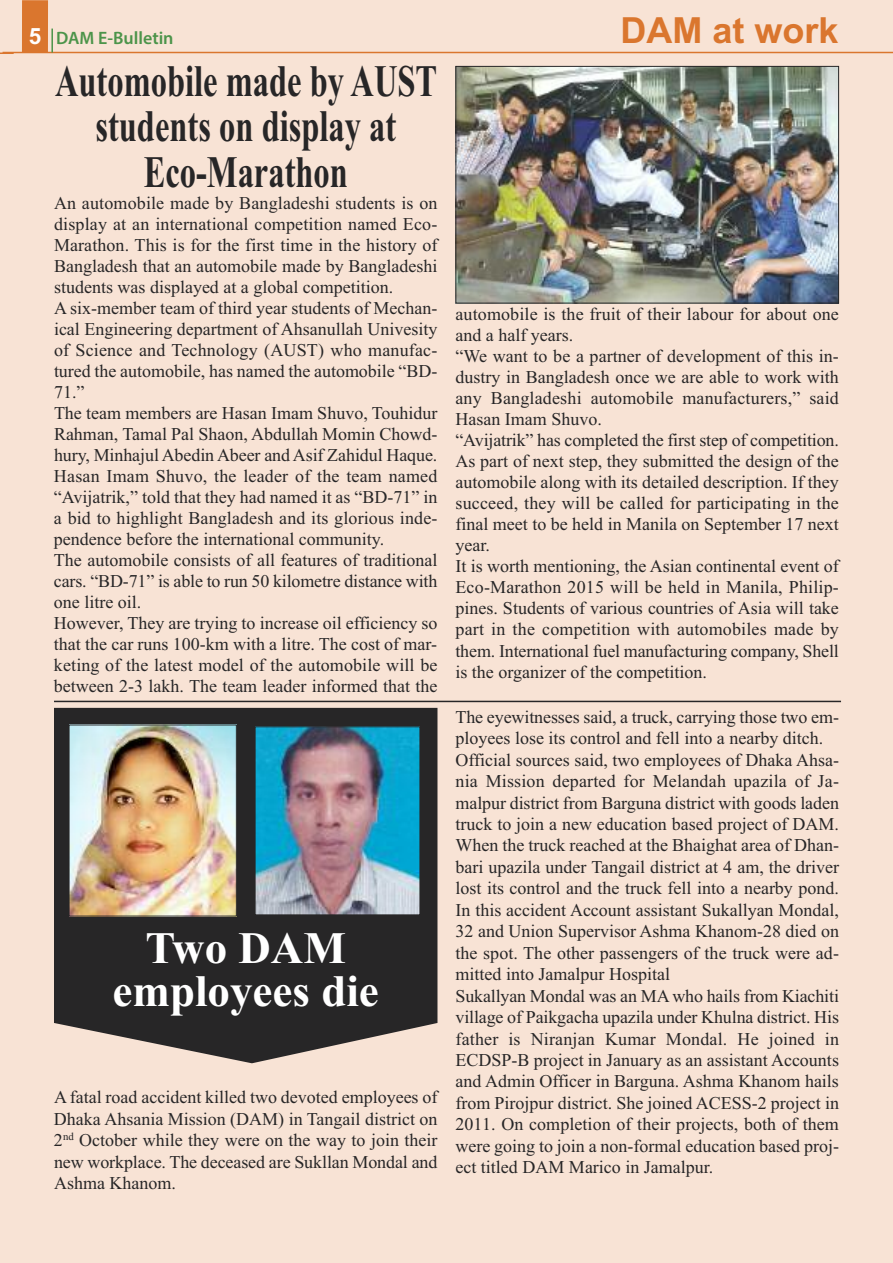
<style>
.page{position:relative;width:893px;height:1263px;background:#f8e3d5}
.page>*{position:absolute;margin:0;border:0;box-sizing:border-box;transform-origin:0 0}
.t1{font:700 45px/45px "Times New Roman";color:#272627;text-align:center;scale:.72 1}
.t2{font:700 45px/43.5px "Times New Roman";color:#fff;text-align:center}
.t3{font:700 36px "Arial";color:#da762e}
.t4{font:18px/21px "Times New Roman";color:#272627}
.t5{font:600 18px "Myriad Pro";color:#4c944a}
.s1{font-family:"Arial";font-weight:700;font-size:22.5px;color:#fff}
</style>
<div class="page">
<div style="left:22px;top:0;width:26px;height:53px;background:#da762e"></div>
<hr style="left:3px;top:52px;width:890px;height:1px;background:#da762e">
<hr style="left:51px;top:29px;width:2px;height:23px;background:#4c944a">
<hr style="left:54px;top:701px;width:787px;height:1px;background:#272627">
<img style="left:457px;top:68px;width:380px;height:233px">
<div style="left:455px;top:66px;width:384px;height:237px;border:1px solid #272627"></div>
<svg style="left:54px;top:708px;width:383px;height:355px;background:#454343"></svg>
<img style="left:71px;top:727px;width:164px;height:187px">
<img style="left:257px;top:728px;width:161px;height:185px">
<div style="left:255px;top:726px;width:165px;height:189px;border:1px solid #272627"></div>
<svg style="left:0;top:52px;width:14px;height:2px"></svg>
<p class="t5" style="left:29px;top:31px;width:146px"><span class="s1">5</span> DAM E-Bulletin</p>
<h2 class="t3" style="left:620px;top:10px;width:220px">DAM at work</h2>
<h1 class="t1" style="left:55px;top:58px;width:532px">Automobile made by AUST students on display at<br>Eco-Marathon</h1>
<p class="t4" style="left:54px;top:192px;width:385px">An automobile made by Bangladeshi students is on display at an international competition named Eco-Marathon. This is for the first time in the history of Bangladesh that an automobile made by Bangladeshi students was displayed at a global competition.<br>A six-member team of third year students of Mechan&shy;ical Engineering department of Ahsanullah Univesity of Science and Technology (AUST) who manufac&shy;tured the automobile, has named the automobile “BD-71.”<br>The team members are Hasan Imam Shuvo, Touhidur Rahman, Tamal Pal Shaon, Abdullah Momin Chowd&shy;hury, Minhajul Abedin Abeer and Asif Zahidul Haque.<br>Hasan Imam Shuvo, the leader of the team named “Avijatrik,” told that they had named it as “BD-71” in a bid to highlight Bangladesh and its glorious inde&shy;pendence before the international community.<br>The automobile consists of all features of traditional cars. “BD-71” is able to run 50 kilometre distance with one litre oil.<br>However, They are trying to increase oil efficiency so that the car runs 100-km with a litre. The cost of mar&shy;keting of the latest model of the automobile will be between 2-3 lakh. The team leader informed that the</p>
<h1 class="t2" style="left:113px;top:925px;width:268px">Two DAM employees die</h1>
<p class="t4" style="left:54px;top:1086px;width:385px;line-height:21.5px;text-align:justify">A fatal road accident killed two devoted employees of Dhaka Ahsania Mission (DAM) in Tangail district on 2<sup>nd</sup> October while they were on the way to join their new workplace. The deceased are Sukllan Mondal and Ashma Khanom.</p>
<p class="t4" style="left:455px;top:304px;width:385px">automobile is the fruit of their labour for about one and a half years.<br>“We want to be a partner of development of this in&shy;dustry in Bangladesh once we are able to work with any Bangladeshi automobile manufacturers,” said Hasan Imam Shuvo.<br>“Avijatrik” has completed the first step of competition.<br>As part of next step, they submitted the design of the automobile along with its detailed description. If they succeed, they will be called for participating in the final meet to be held in Manila on September 17 next year.<br>It is worth mentioning, the Asian continental event of Eco-Marathon 2015 will be held in Manila, Philip&shy;pines. Students of various countries of Asia will take part in the competition with automobiles made by them. International fuel manufacturing company, Shell is the organizer of the competition.</p>
<p class="t4" style="left:455px;top:706px;width:385px;line-height:21.5px">The eyewitnesses said, a truck, carrying those two em&shy;ployees lose its control and fell into a nearby ditch.<br>Official sources said, two employees of Dhaka Ahsa&shy;nia Mission departed for Melandah upazila of Ja&shy;malpur district from Barguna district with goods laden truck to join a new education based project of DAM.<br>When the truck reached at the Bhaighat area of Dhan&shy;bari upazila under Tangail district at 4 am, the driver lost its control and the truck fell into a nearby pond.<br>In this accident Account assistant Sukallyan Mondal, 32 and Union Supervisor Ashma Khanom-28 died on the spot. The other passengers of the truck were ad&shy;mitted into Jamalpur Hospital<br>Sukallyan Mondal was an MA who hails from Kiachiti village of Paikgacha upazila under Khulna district. His father is Niranjan Kumar Mondal. He joined in ECDSP-B project in January as an assistant Accounts and Admin Officer in Barguna. Ashma Khanom hails from Pirojpur district. She joined ACESS-2 project in 2011. On completion of their projects, both of them were going to join a non-formal education based proj&shy;ect titled DAM Marico in Jamalpur.</p>
</div>
